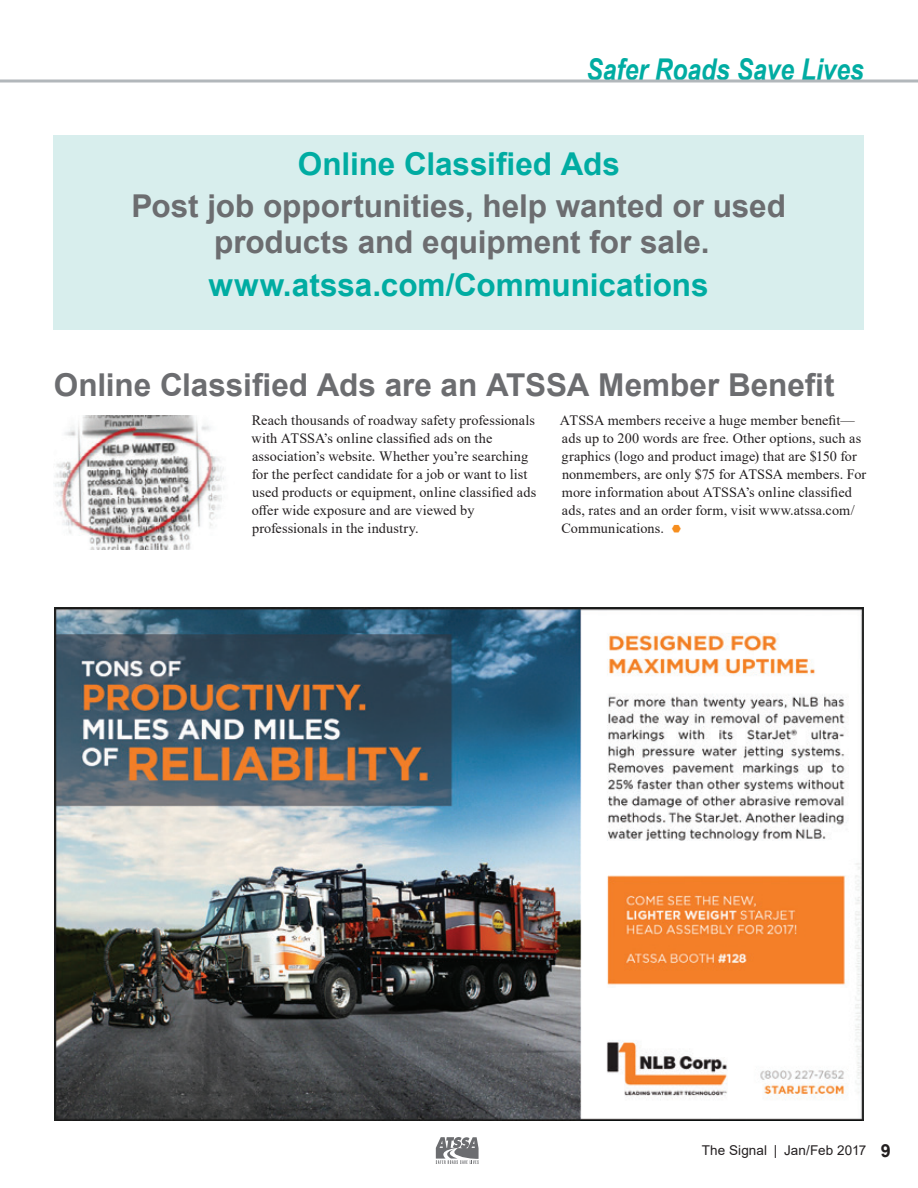
<style>
.page{position:relative;width:918px;height:1188px;background:#fff}
.page>*{position:absolute;margin:0;border:0;box-sizing:border-box;transform-origin:0 0}
.t1{font:700 31.5px/36px "Arial";color:#6c6d70;text-align:center}
.t2{font:700 31.5px "Arial";color:#00aca2}
.t3{font:italic 700 30px "Arial Narrow";color:#00aca2}
.BodyText{font:14.25px/18px "Times New Roman";letter-spacing:.005em;color:#231f20}
.t4{font:13.5px "Arial";letter-spacing:.005em;color:#231f20}
.s1{font-weight:700;font-size:18px}
</style>
<div class="page">
<svg style="left:436px;top:1137px;width:43px;height:27px"></svg>
<hr style="left:0;top:80px;width:918px;height:3px;background:#b2b7bb">
<img style="left:54px;top:415px;width:170px;height:134px">
<img style="left:54px;top:608px;width:810px;height:512px">
<div style="left:54px;top:135px;width:810px;height:194px;background:#d8eeed"></div>
<h2 class="t3" style="left:586px;top:46px;width:279px">Safer Roads Save Lives</h2>
<p class="t2" style="left:298px;top:141px;width:324px">Online Classified Ads</p>
<p class="t1" style="left:131px;top:189px;width:656px">Post job opportunities, help wanted or used products and equipment for sale.</p>
<p class="t2" style="left:209px;top:263px;width:501px">www.atssa.com/Communications</p>
<p class="t1" style="left:54px;top:367px;width:782px">Online Classified Ads are an ATSSA Member Benefit</p>
<p class="BodyText" style="left:252px;top:411px;width:286px">Reach thousands of roadway safety professionals with ATSSA’s online classified ads on the association’s website. Whether you’re searching for the perfect candidate for a job or want to list used products or equipment, online classified ads offer wide exposure and are viewed by professionals in the industry.</p>
<p class="BodyText" style="left:560px;top:411px;width:308px">ATSSA members receive a huge member benefit— ads up to 200 words are free. Other options, such as graphics (logo and product image) that are $150 for nonmembers, are only $75 for ATSSA members. For more information about ATSSA’s online classified ads, rates and an order form, visit www.atssa.com/ Communications.</p>
<p class="t4" style="left:702px;top:1141px;width:191px">The Signal | Jan/Feb 2017 <span class="s1">9</span></p>
</div>
